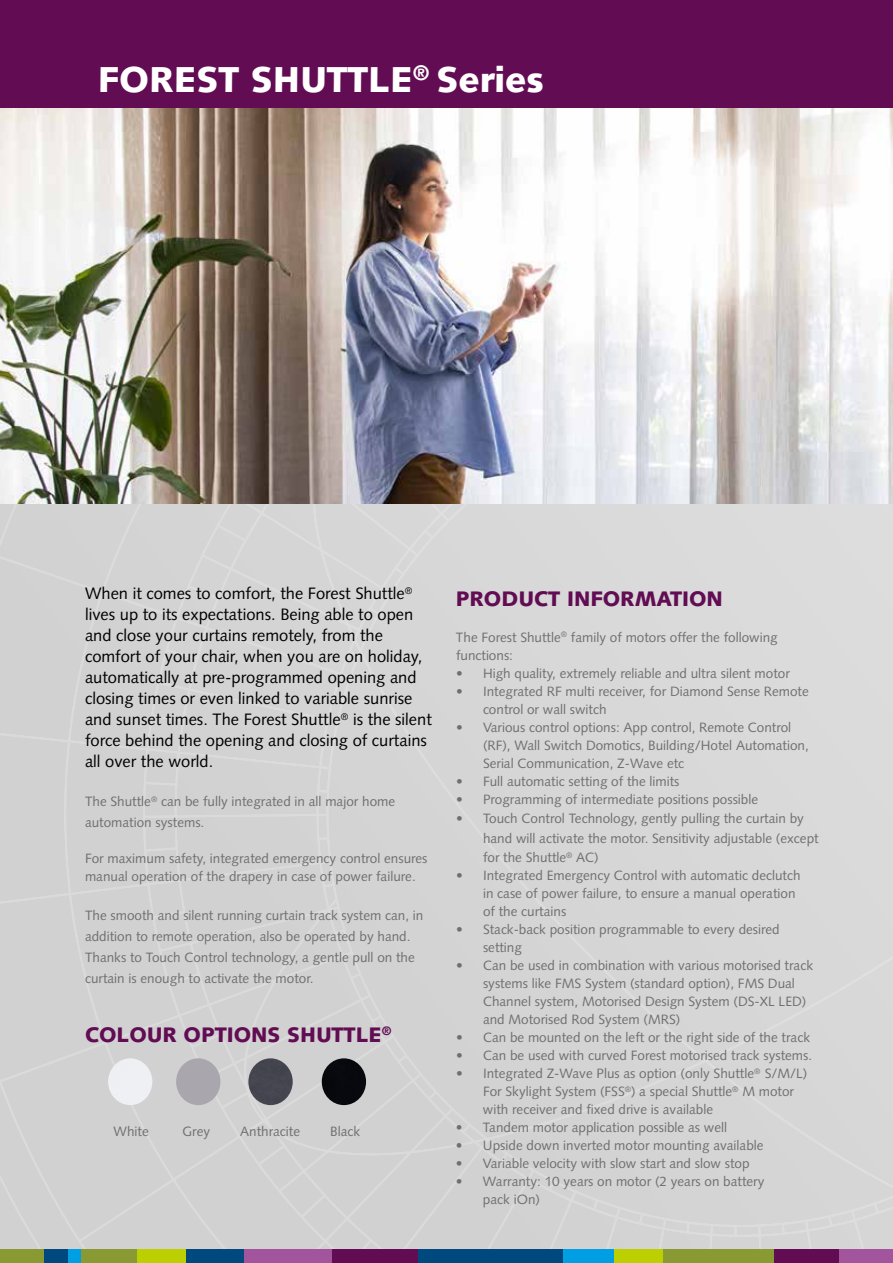
<style>
.page{position:relative;width:893px;height:1263px;background:#fff}
.page>*{position:absolute;margin:0;border:0;box-sizing:border-box;transform-origin:0 0}
.t1{font:900 36px "Syntax";color:#fff}
.t2{font:900 21px "Syntax";color:#610c53}
.t3{font:16.5px/21px "Syntax";color:#000}
.t4{font:13.5px/18px "Syntax";color:#706f6f}
</style>
<div class="page">
<div style="left:0;top:504px;width:893px;height:746px;background:#d4d4d4"></div>
<div style="left:0;top:0;width:893px;height:108px;background:#610c53"></div>
<div style="left:243px;top:1250px;width:90px;height:13px;background:#a2559d"></div>
<div style="left:836px;top:1250px;width:57px;height:13px;background:#a2559d"></div>
<div style="left:0;top:1250px;width:44px;height:13px;background:#899a32"></div>
<div style="left:68px;top:1250px;width:13px;height:13px;background:#009fe3"></div>
<div style="left:562px;top:1250px;width:52px;height:13px;background:#009fe3"></div>
<div style="left:186px;top:1250px;width:58px;height:13px;background:#00497f"></div>
<div style="left:418px;top:1250px;width:144px;height:13px;background:#00497f"></div>
<div style="left:44px;top:1250px;width:24px;height:13px;background:#00497f"></div>
<div style="left:333px;top:1250px;width:85px;height:13px;background:#610c53"></div>
<div style="left:773px;top:1250px;width:66px;height:13px;background:#610c53"></div>
<div style="left:81px;top:1250px;width:56px;height:13px;background:#899a32"></div>
<div style="left:662px;top:1250px;width:112px;height:13px;background:#899a32"></div>
<div style="left:137px;top:1250px;width:49px;height:13px;background:#bccf00"></div>
<div style="left:614px;top:1250px;width:48px;height:13px;background:#bccf00"></div>
<img style="left:108px;top:1058px;width:44px;height:47px">
<div style="left:176px;top:1058px;width:44px;height:47px;background:#a9a6ad;border-radius:50%"></div>
<img style="left:248px;top:1058px;width:45px;height:47px">
<img style="left:322px;top:1058px;width:44px;height:47px">
<img style="left:0;top:108px;width:893px;height:396px">
<h1 class="t1" style="left:98px;top:58px;width:447px">FOREST SHUTTLE<sup>®</sup> Series</h1>
<p class="t3" style="left:85px;top:583px;width:348px">When it comes to comfort, the Forest Shuttle<sup>® </sup>lives up to its expectations. Being able to open and close your curtains remotely, from the comfort of your chair, when you are on holiday, automatically at pre-programmed opening and closing times or even linked to variable sunrise and sunset times. The Forest Shuttle<sup>®</sup> is the silent force behind the opening and closing of curtains all over the world.</p>
<p class="t4" style="left:85px;top:791px;width:312px;line-height:21px">The Shuttle<sup>®</sup> can be fully integrated in all major home automation systems.</p>
<p class="t4" style="left:85px;top:849px;width:344px">For maximum safety, integrated emergency control ensures manual operation of the drapery in case of power failure.</p>
<p class="t4" style="left:85px;top:905px;width:340px;line-height:21px">The smooth and silent running curtain track system can, in addition to remote operation, also be operated by hand.<br>Thanks to Touch Control technology, a gentle pull on the curtain is enough to activate the motor.</p>
<h2 class="t2" style="left:85px;top:1022px;width:308px">COLOUR OPTIONS SHUTTLE<sup>®</sup></h2>
<p class="t4" style="left:114px;top:1122px;width:37px">White</p>
<p class="t4" style="left:183px;top:1122px;width:29px">Grey</p>
<p class="t4" style="left:240px;top:1122px;width:61px">Anthracite</p>
<p class="t4" style="left:330px;top:1122px;width:31px">Black</p>
<h2 class="t2" style="left:456px;top:586px;width:268px">PRODUCT INFORMATION</h2>
<p class="t4" style="left:456px;top:628px;width:323px">The Forest Shuttle<sup>®</sup> family of motors offer the following functions:</p>
<p class="t4" style="left:456px;top:664px;width:335px">• High quality, extremely reliable and ultra silent motor</p>
<p class="t4" style="left:483px;top:682px;width:327px;text-indent:-27px">• Integrated RF multi receiver, for Diamond Sense Remote control or wall switch</p>
<p class="t4" style="left:483px;top:718px;width:327px;text-indent:-27px">• Various control options: App control, Remote Control (RF), Wall Switch Domotics, Building/Hotel Automation,<br>Serial Communication, Z-Wave etc</p>
<p class="t4" style="left:456px;top:772px;width:225px">• Full automatic setting of the limits</p>
<p class="t4" style="left:456px;top:790px;width:304px">• Programming of intermediate positions possible</p>
<p class="t4" style="left:483px;top:809px;width:337px;line-height:19.5px;text-indent:-27px">• Touch Control Technology, gently pulling the curtain by hand will activate the motor. Sensitivity adjustable (except for the Shuttle<sup>®</sup> AC)</p>
<p class="t4" style="left:483px;top:867px;width:319px;text-indent:-27px">• Integrated Emergency Control with automatic declutch in case of power failure, to ensure a manual operation of the curtains</p>
<p class="t4" style="left:483px;top:921px;width:298px;text-indent:-27px">• Stack-back position programmable to every desired setting</p>
<p class="t4" style="left:483px;top:957px;width:332px;text-indent:-27px">• Can be used in combination with various motorised track systems like FMS System (standard option), FMS Dual Channel system, Motorised Design System (DS-XL LED) and Motorised Rod System (MRS)</p>
<p class="t4" style="left:456px;top:1029px;width:356px">• Can be mounted on the left or the right side of the track</p>
<p class="t4" style="left:456px;top:1047px;width:358px">• Can be used with curved Forest motorised track systems.</p>
<p class="t4" style="left:483px;top:1065px;width:326px;text-indent:-27px">• Integrated Z-Wave Plus as option (only Shuttle<sup>®</sup> S/M/L)<br>For Skylight System (FSS<sup>®</sup>) a special Shuttle<sup>®</sup> M motor with receiver and fixed drive is available</p>
<p class="t4" style="left:456px;top:1119px;width:273px">• Tandem motor application possible as well</p>
<p class="t4" style="left:456px;top:1137px;width:309px">• Upside down inverted motor mounting available</p>
<p class="t4" style="left:456px;top:1155px;width:295px">• Variable velocity with slow start and slow stop</p>
<p class="t4" style="left:483px;top:1173px;width:283px;text-indent:-27px">• Warranty: 10 years on motor (2 years on battery pack iOn)</p>
</div>
